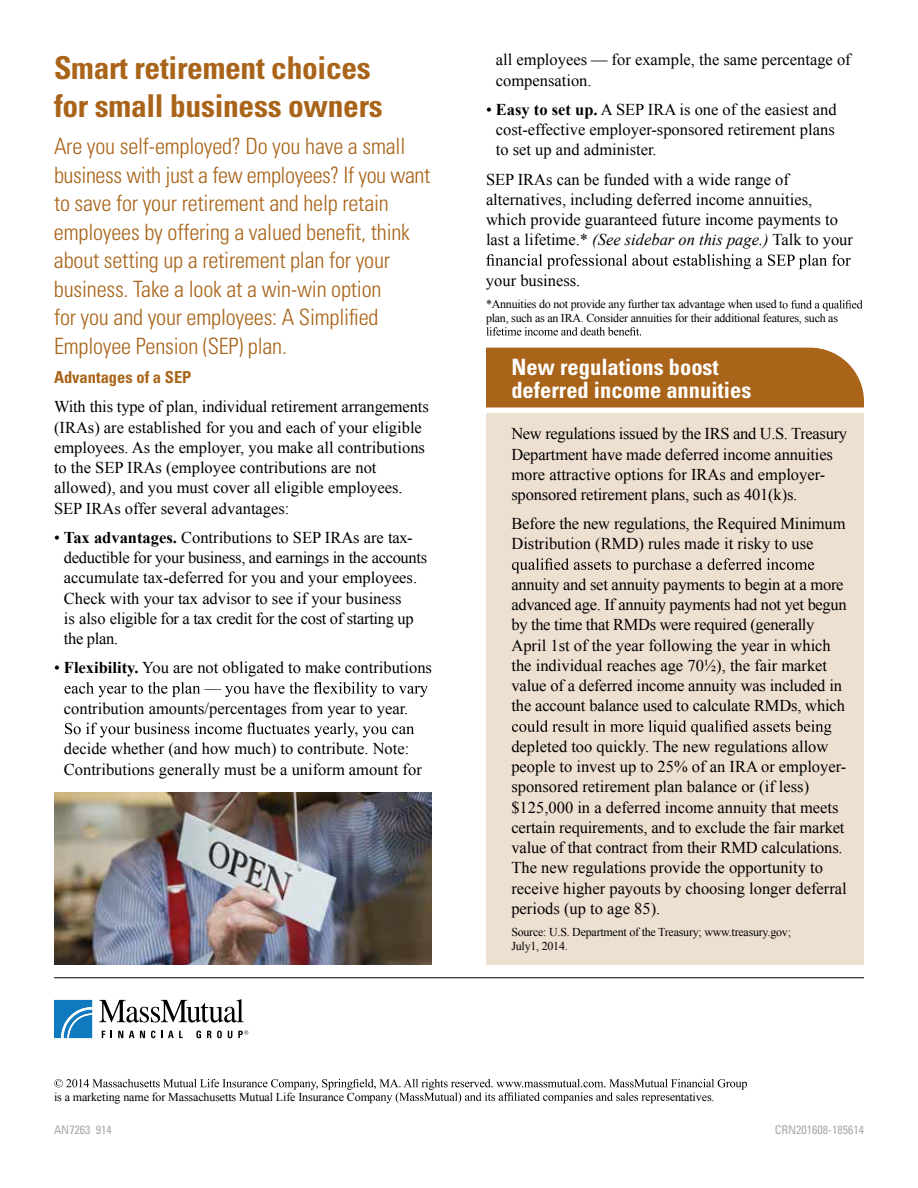
<style>
.page{position:relative;width:918px;height:1188px;background:#fff}
.page>*{position:absolute;margin:0;border:0;box-sizing:border-box;transform-origin:0 0}
.t1{font:700 condensed 31.5px/37.8px "Univers LT Std";letter-spacing:-.01em;color:#a96419}
.t2{font:300 condensed 22.5px/28.5px "Univers LT Std";letter-spacing:-.01em;color:#a96419}
.t3{font:700 condensed 22.5px/22.5px "Univers LT Std";color:#fff}
.t4{font:16.5px/20.2px "Times New Roman";color:#000}
.t5{font:700 condensed 16.5px "Univers LT Std";color:#a96419}
.t6{font:12px/13.5px "Times New Roman";letter-spacing:-.02em;color:#000}
.t7{font:condensed 12px "Univers LT Std";color:#a7a9ac}
.s1{font-weight:700}
.s2{font-style:italic}
</style>
<div class="page">
<svg style="left:65px;top:682px;width:363px;height:15px"></svg>
<svg style="left:65px;top:723px;width:349px;height:15px"></svg>
<svg style="left:486px;top:254px;width:365px;height:15px"></svg>
<svg style="left:783px;top:300px;width:80px;height:11px"></svg>
<svg style="left:486px;top:327px;width:155px;height:9px"></svg>
<hr style="left:54px;top:977px;width:810px;height:1px;background:#000">
<svg style="left:54px;top:1000px;width:38px;height:38px"></svg>
<svg style="left:99px;top:999px;width:145px;height:24px"></svg>
<svg style="left:102px;top:1031px;width:3px;height:7px"></svg>
<svg style="left:118px;top:1031px;width:5px;height:7px"></svg>
<svg style="left:129px;top:1031px;width:5px;height:7px"></svg>
<svg style="left:140px;top:1031px;width:5px;height:7px"></svg>
<svg style="left:151px;top:1031px;width:4px;height:7px"></svg>
<svg style="left:161px;top:1031px;width:22px;height:7px"></svg>
<svg style="left:196px;top:1031px;width:5px;height:7px"></svg>
<svg style="left:207px;top:1031px;width:4px;height:7px"></svg>
<svg style="left:217px;top:1031px;width:5px;height:7px"></svg>
<svg style="left:228px;top:1031px;width:4px;height:7px"></svg>
<svg style="left:238px;top:1031px;width:10px;height:7px"></svg>
<svg style="left:54px;top:1079px;width:693px;height:24px"></svg>
<div style="left:486px;top:348px;width:378px;height:59px;background:#a96419"></div>
<div style="left:486px;top:413px;width:378px;height:552px;background:#eee0d1"></div>
<svg style="left:512px;top:558px;width:302px;height:15px"></svg>
<svg style="left:512px;top:720px;width:319px;height:15px"></svg>
<img style="left:54px;top:793px;width:378px;height:172px">
<h1 class="t1" style="left:54px;top:49px;width:330px">Smart retirement choices for small business owners</h1>
<p class="t2" style="left:54px;top:132px;width:378px">Are you self-employed? Do you have a small business with just a few employees? If you want to save for your retirement and help retain employees by offering a valued benefit, think about setting up a retirement plan for your business. Take a look at a win-win option<br>for you and your employees: A Simplified Employee Pension (SEP) plan.</p>
<p class="t5" style="left:54px;top:367px;width:139px">Advantages of a SEP</p>
<p class="t4" style="left:54px;top:396px;width:376px">With this type of plan, individual retirement arrangements (IRAs) are established for you and each of your eligible employees. As the employer, you make all contributions to the SEP IRAs (employee contributions are not allowed), and you must cover all eligible employees.<br>SEP IRAs offer several advantages:</p>
<p class="t4" style="left:64px;top:527px;width:365px;text-indent:-10px">• <span class="s1">Tax advantages.</span> Contributions to SEP IRAs are tax&shy;deductible for your business, and earnings in the accounts accumulate tax-deferred for you and your employees.<br>Check with your tax advisor to see if your business<br>is also eligible for a tax credit for the cost of starting up the plan.</p>
<p class="t4" style="left:54px;top:657px;width:379px">• <span class="s1">Flexibility.</span> You are not obligated to make contributions</p>
<p class="t4" style="left:64px;top:698px;width:346px">contribution amounts/percentages from year to year.</p>
<p class="t4" style="left:64px;top:738px;width:359px">decide whether (and how much) to contribute. Note:<br>Contributions generally must be a uniform amount for</p>
<p class="t4" style="left:496px;top:49px;width:356px">all employees — for example, the same percentage of compensation.</p>
<p class="t4" style="left:496px;top:99px;width:342px;text-indent:-10px">• <span class="s1">Easy to set up.</span> A SEP IRA is one of the easiest and cost-effective employer-sponsored retirement plans to set up and administer.</p>
<p class="t4" style="left:486px;top:169px;width:368px">SEP IRAs can be funded with a wide range of alternatives, including deferred income annuities, which provide guaranteed future income payments to last a lifetime.* <span class="s2">(See sidebar on this page.)</span> Talk to your</p>
<p class="t4" style="left:486px;top:270px;width:96px">your business.</p>
<p class="t6" style="left:486px;top:297px;width:354px">*Annuities do not provide any further tax advantage when used t<br>plan, such as an IRA. Consider annuities for their additional features, such as</p>
<h2 class="t3" style="left:511px;top:356px;width:241px">New regulations boost deferred income annuities</h2>
<p class="t4" style="left:511px;top:423px;width:337px">New regulations issued by the IRS and U.S. Treasury Department have made deferred income annuities more attractive options for IRAs and employer&shy;sponsored retirement plans, such as 401(k)s.</p>
<p class="t4" style="left:511px;top:513px;width:336px">Before the new regulations, the Required Minimum<br>Distribution (RMD) rules made it risky to use</p>
<p class="t4" style="left:511px;top:574px;width:337px">annuity and set annuity payments to begin at a more advanced age. If annuity payments had not yet begun by the time that RMDs were required (generally April 1st of the year following the year in which the individual reaches age 70½), the fair market value of a deferred income annuity was included in the account balance used to calculate RMDs, which</p>
<p class="t4" style="left:511px;top:736px;width:337px">depleted too quickly. The new regulations allow people to invest up to 25% of an IRA or employer&shy;sponsored retirement plan balance or (if less) $125,000 in a deferred income annuity that meets certain requirements, and to exclude the fair market value of that contract from their RMD calculations.<br>The new regulations provide the opportunity to receive higher payouts by choosing longer deferral periods (up to age 85).</p>
<p class="t6" style="left:511px;top:926px;width:281px">Source: U.S. Department of the Treasury; www.treasury.gov;<br>July1, 2014.</p>
<p class="t6" style="left:54px;top:1090px;width:318px">is a marketing name for Massachusetts Mutual Life Insurance Com</p>
<p class="t6" style="left:675px;top:1090px;width:41px">ntatives.</p>
<p class="t7" style="left:54px;top:1122px;width:59px">AN7263 914</p>
<p class="t7" style="left:775px;top:1122px;width:91px">CRN201608-185614</p>
</div>
